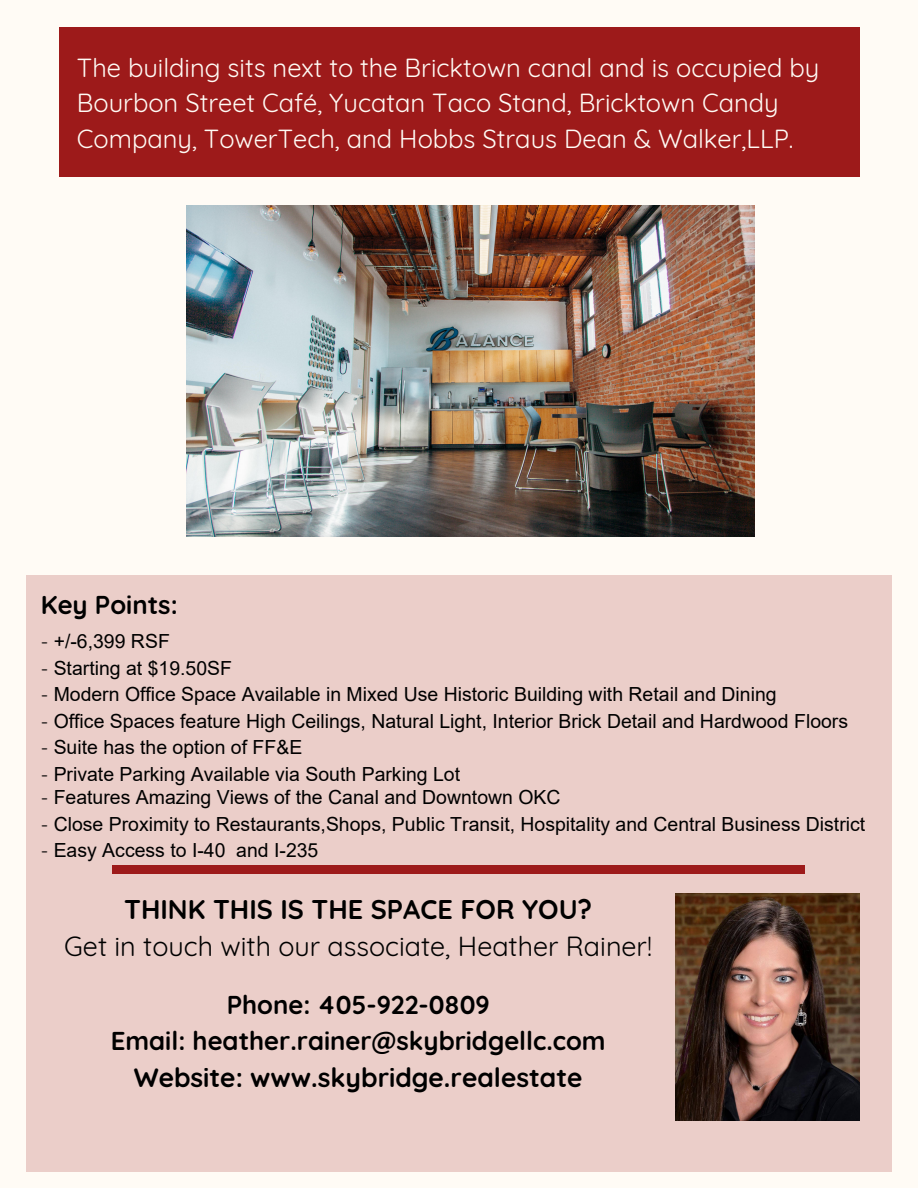
<style>
.page{position:relative;width:918px;height:1188px;background:#fffbf5}
.page>*{position:absolute;margin:0;border:0;box-sizing:border-box;transform-origin:0 0}
.t1{font:27px "Quicksand";color:#000}
.t2{font:700 27px "Quicksand";color:#000}
.t3{font:700 26.4px "Quicksand";color:#000}
.t4{font:700 25.8px "Quicksand";color:#000}
.t5{font:25.5px/35.5px "Quicksand";color:#fffbf5}
.t6{font:19.5px "Arial";color:#000}
.s1{font-family:"Quicksand"}
</style>
<div class="page">
<div style="left:59px;top:27px;width:801px;height:150px;background:#9d1a1a"></div>
<div style="left:27px;top:576px;width:865px;height:596px;background:#ebcec9"></div>
<div style="left:112px;top:865px;width:694px;height:9px;background:#9d1a1a"></div>
<img style="left:187px;top:205px;width:567px;height:331px">
<img style="left:675px;top:893px;width:185px;height:228px">
<p class="t5" style="left:77px;top:50px;width:744px">The building sits next to the Bricktown canal and is occupied by<br>Bourbon Street Café, Yucatan Taco Stand, Bricktown Candy<br>Company, TowerTech, and Hobbs Straus Dean &amp; Walker,LLP.</p>
<p class="t4" style="left:41px;top:589px;width:138px">Key Points:</p>
<p class="t6" style="left:41px;top:628px;width:131px"><span class="s1">-</span> +/-6,399 RSF</p>
<p class="t6" style="left:41px;top:654px;width:193px"><span class="s1">-</span> Starting at $19.50SF</p>
<p class="t6" style="left:41px;top:681px;width:737px"><span class="s1">-</span> Modern Office Space Available in Mixed Use Historic Building with Retail and Dining</p>
<p class="t6" style="left:41px;top:707px;width:809px"><span class="s1">-</span> Office Spaces feature High Ceilings, Natural Light, Interior Brick Detail and Hardwood Floors</p>
<p class="t6" style="left:41px;top:734px;width:263px"><span class="s1">-</span> Suite has the option of FF&amp;E</p>
<p class="t6" style="left:41px;top:760px;width:421px"><span class="s1">-</span> Private Parking Available via South Parking Lot</p>
<p class="t6" style="left:41px;top:784px;width:521px"><span class="s1">-</span> Features Amazing Views of the Canal and Downtown OKC</p>
<p class="t6" style="left:41px;top:810px;width:826px"><span class="s1">-</span> Close Proximity to Restaurants,Shops, Public Transit, Hospitality and Central Business District</p>
<p class="t6" style="left:41px;top:837px;width:279px"><span class="s1">-</span> Easy Access to I-40 and I-235</p>
<p class="t2" style="left:124px;top:892px;width:469px">THINK THIS IS THE SPACE FOR YOU?</p>
<p class="t1" style="left:64px;top:929px;width:589px">Get in touch with our associate, Heather Rainer!</p>
<p class="t4" style="left:227px;top:988px;width:265px">Phone: 405-922-0809</p>
<p class="t4" style="left:111px;top:1024px;width:496px">Email: heather.rainer@skybridgellc.com</p>
<p class="t3" style="left:134px;top:1060px;width:450px">Website: www.skybridge.realestate</p>
</div>
